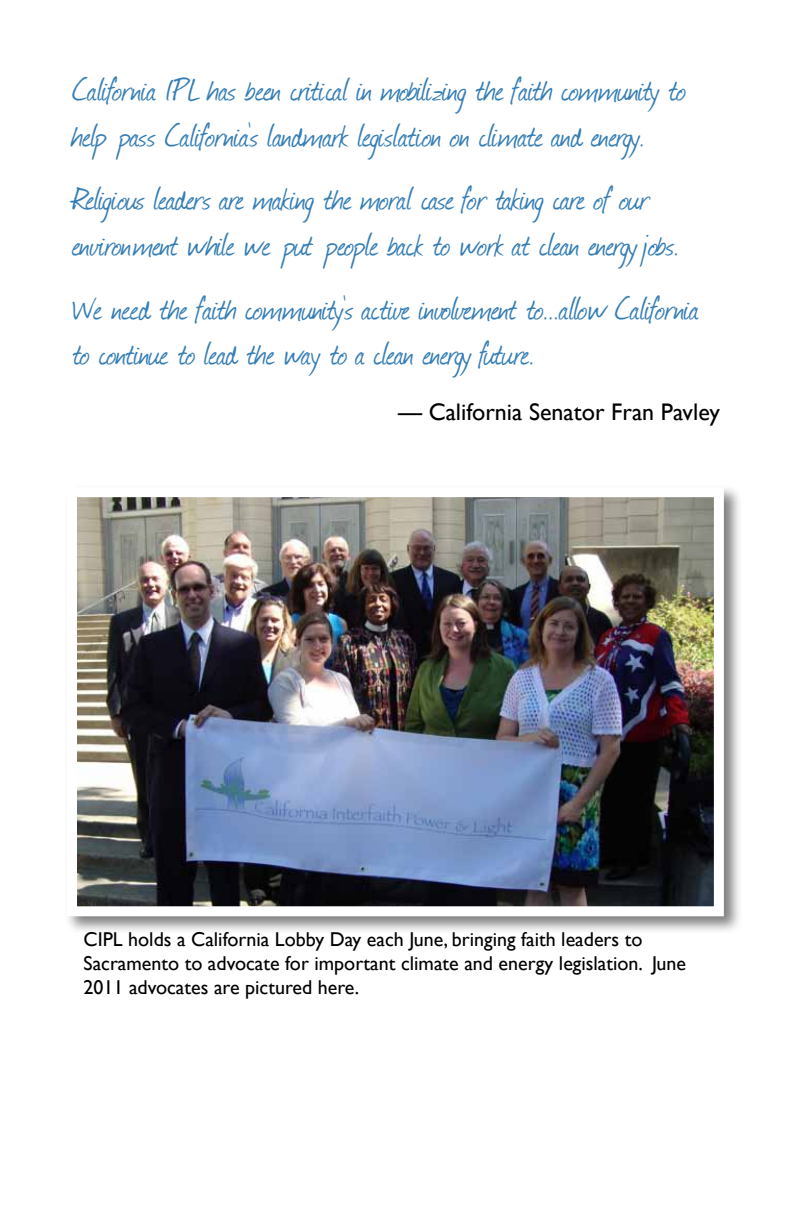
<style>
.page{position:relative;width:792px;height:1224px;background:#fff}
.page>*{position:absolute;margin:0;border:0;box-sizing:border-box;transform-origin:0 0}
.t1{font:38px/45.6px "Journal";letter-spacing:-.005em;color:#347db4}
.t2{font:24px "Gill Sans";color:#000}
.t3{font:20px/24px "Gill Sans";color:#000}
</style>
<div class="page">
<div style="left:64px;top:484px;width:679px;height:451px;background:#000;opacity:.5"></div>
<img style="left:78px;top:498px;width:635px;height:407px">
<div style="left:67px;top:487px;width:657px;height:429px;border:10px solid #fff"></div>
<p class="t1" style="left:72px;top:67px;width:616px">California IPL has been critical in mobilizing the faith community to help pass California’s landmark legislation on climate and energy.</p>
<p class="t1" style="left:72px;top:176px;width:609px">Religious leaders are making the moral case for taking care of our environment while we put people back to work at clean energy jobs.</p>
<p class="t1" style="left:72px;top:285px;width:628px">We need the faith community’s active involvement to...allow California to continue to lead the way to a clean energy future.</p>
<p class="t2" style="left:398px;top:398px;width:323px">— California Senator Fran Pavley</p>
<p class="t3" style="left:84px;top:927px;width:604px">CIPL holds a California Lobby Day each June, bringing faith leaders to<br>Sacramento to advocate for important climate and energy legislation. June<br>2011 advocates are pictured here.</p>
</div>
